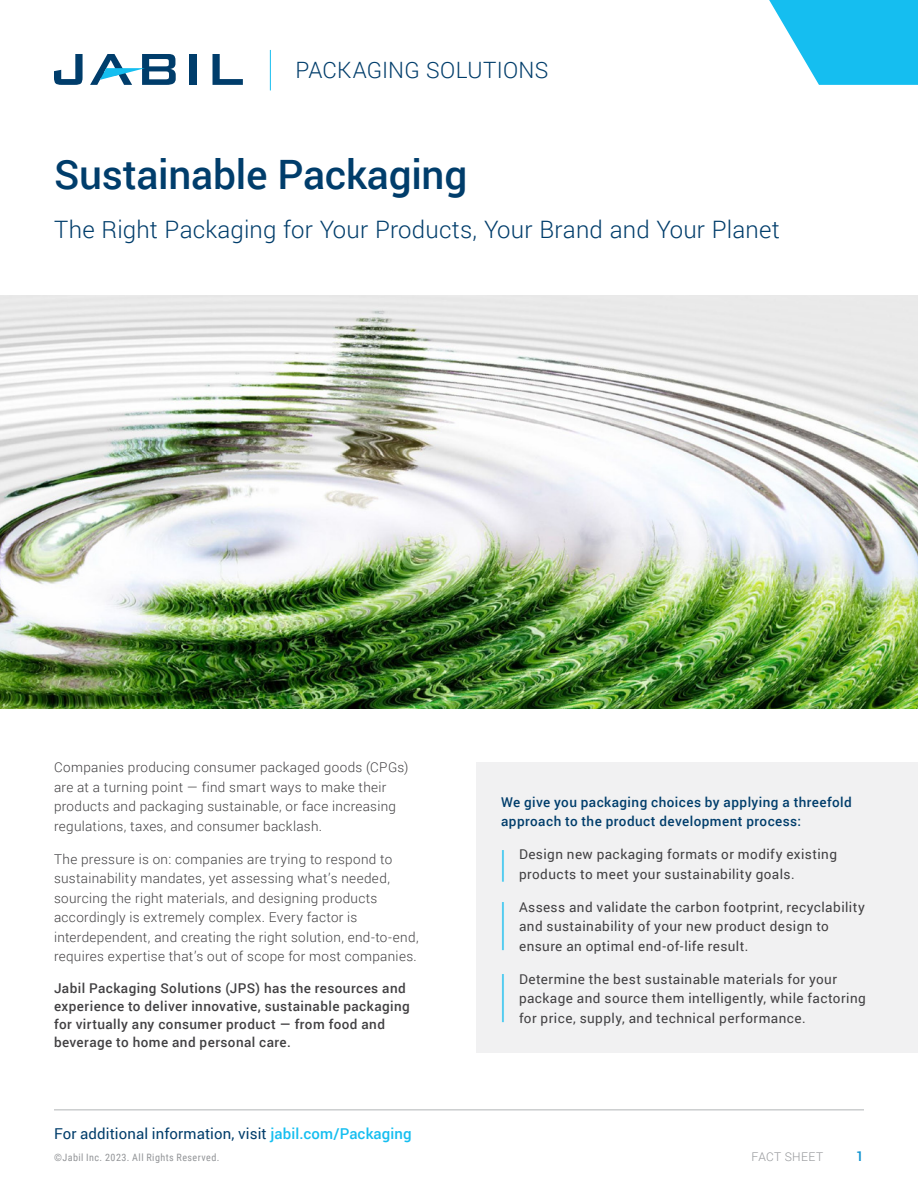
<style>
.page{position:relative;width:918px;height:1188px;background:#fff}
.page>*{position:absolute;margin:0;border:0;box-sizing:border-box;transform-origin:0 0}
.Body_Numbered_List{font:900 57px "Roboto";color:#15bef0;scale:.26 1}
.Page_Section_Title{font:500 40.5px "Roboto";letter-spacing:-.005em;color:#003d6b}
.Body_Numbered_List-2{font:900 37.5px "Roboto";color:#15bef0;scale:.4 1}
.Header_-_Subhead_Lig{font:300 24px "Roboto";letter-spacing:.01em;color:#003d6b}
.Subheader_Option{font:300 22.5px "Roboto";letter-spacing:.005em;color:#003d6b}
.t1{font:15px "Roboto";letter-spacing:.005em;color:#003d6b}
.Body{font:300 13.5px/19.5px "Roboto";letter-spacing:.025em;color:#414042}
.Body_Numbered_List-3{font:13.5px/19.5px "Roboto";letter-spacing:.03em;color:#414042}
.Body-2{font:500 13.5px/18px "Roboto";letter-spacing:.03em;color:#414042}
.Body-3{font:500 13.5px/19.5px "Roboto";letter-spacing:.03em;color:#003d6b}
.t2{font:500 13.5px "Roboto";color:#0990cf}
.t3{font:300 12px "Roboto";letter-spacing:.03em;color:#939598}
.t4{font:10.2px "Roboto Condensed";letter-spacing:.045em;color:#939598}
.s1{font-weight:500;color:#15bef0}
</style>
<div class="page">
<svg style="left:769px;top:0;width:149px;height:85px"></svg>
<hr style="left:54px;top:1109px;width:810px;height:1px;background:#b1b4b6">
<hr style="left:270px;top:50px;width:1px;height:40px;background:#15bef0">
<svg style="left:54px;top:54px;width:29px;height:31px"></svg>
<div style="left:190px;top:54px;width:7px;height:31px;background:#003d6b"></div>
<svg style="left:213px;top:54px;width:30px;height:31px"></svg>
<svg style="left:90px;top:54px;width:86px;height:31px"></svg>
<img style="left:0;top:296px;width:918px;height:412px">
<div style="left:477px;top:763px;width:441px;height:290px;background:#f1f1f2"></div>
<p class="Subheader_Option" style="left:295px;top:55px;width:254px">PACKAGING SOLUTIONS</p>
<p class="Page_Section_Title" style="left:54px;top:146px;width:415px">Sustainable Packaging</p>
<p class="Header_-_Subhead_Lig" style="left:54px;top:213px;width:727px">The Right Packaging for Your Products, Your Brand and Your Planet</p>
<p class="Body" style="left:54px;top:757px;width:356px">Companies producing consumer packaged goods (CPGs) are at a turning point — find smart ways to make their products and packaging sustainable, or face increasing regulations, taxes, and consumer backlash.</p>
<p class="Body" style="left:54px;top:849px;width:366px">The pressure is on: companies are trying to respond to sustainability mandates, yet assessing what’s needed, sourcing the right materials, and designing products accordingly is extremely complex. Every factor is interdependent, and creating the right solution, end-to-end, requires expertise that’s out of scope for most companies.</p>
<p class="Body-2" style="left:54px;top:979px;width:357px">Jabil Packaging Solutions (JPS) has the resources and experience to deliver innovative, sustainable packaging for virtually any consumer product — from food and beverage to home and personal care.</p>
<p class="t1" style="left:54px;top:1123px;width:359px">For additional information, visit <span class="s1">jabil.com/Packaging</span></p>
<p class="Body-3" style="left:501px;top:792px;width:352px">We give you packaging choices by applying a threefold approach to the product development process:</p>
<p class="Body_Numbered_List-2" style="left:501px;top:838px;width:11px">|</p>
<p class="Body_Numbered_List-3" style="left:519px;top:844px;width:319px">Design new packaging formats or modify existing products to meet your sustainability goals.</p>
<p class="Body_Numbered_List" style="left:501px;top:883px;width:16px">|</p>
<p class="Body_Numbered_List-3" style="left:519px;top:897px;width:347px">Assess and validate the carbon footprint, recyclability and sustainability of your new product design to ensure an optimal end-of-life result.</p>
<p class="Body_Numbered_List" style="left:501px;top:955px;width:16px">|</p>
<p class="Body_Numbered_List-3" style="left:519px;top:969px;width:348px">Determine the best sustainable materials for your package and source them intelligently, while factoring for price, supply, and technical performance.</p>
<p class="t4" style="left:54px;top:1150px;width:167px">©Jabil Inc. 2023. All Rights Reserved.</p>
<p class="t3" style="left:751px;top:1148px;width:73px">FACT SHEET</p>
<p class="t2" style="left:856px;top:1147px;width:9px">1</p>
</div>
